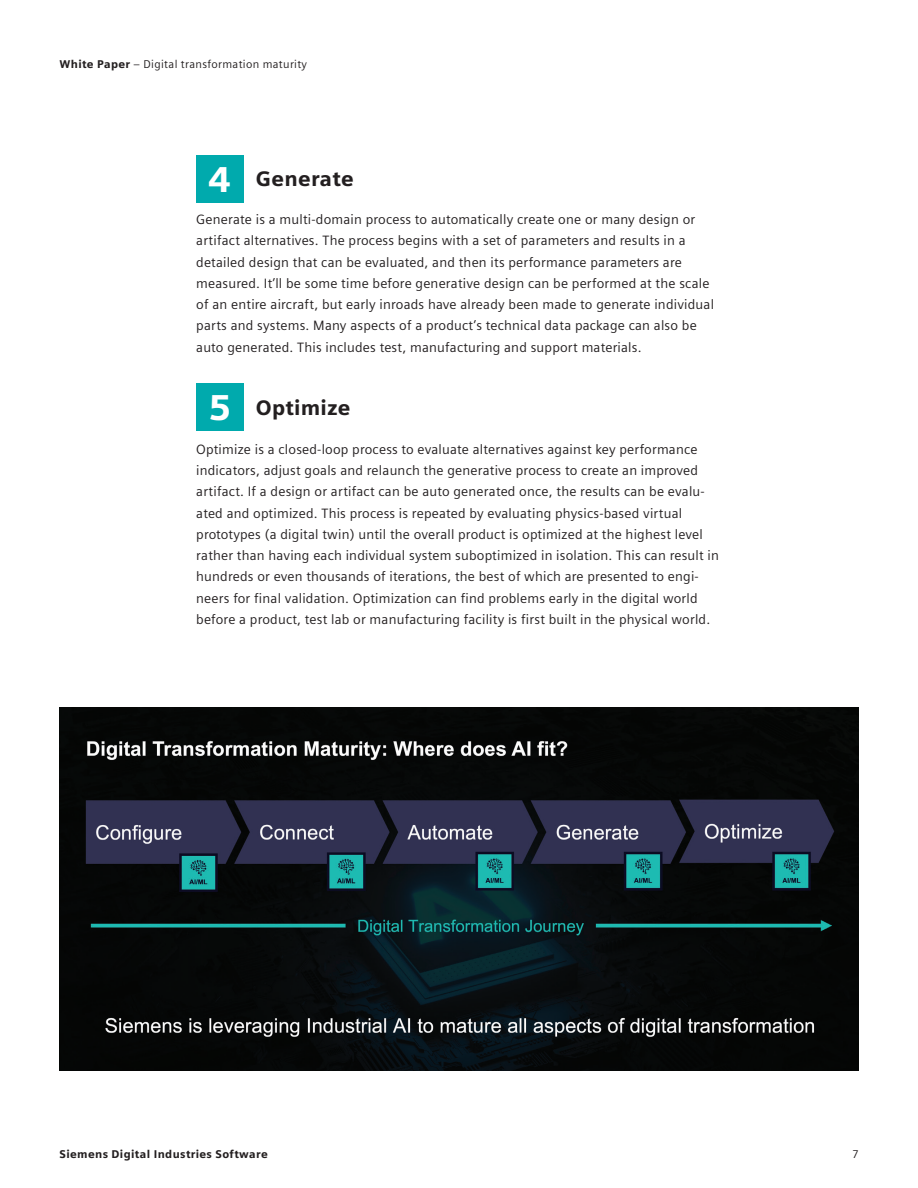
<style>
.page{position:relative;width:918px;height:1188px;background:#fff}
.page>*{position:absolute;margin:0;border:0;box-sizing:border-box;transform-origin:0 0}
._07__D_T_Number_24pt_120{font:900 36px "Siemens Sans";color:#fff}
.Larger_subhead{font:900 21px "Siemens Sans";letter-spacing:.015em;color:#231f20}
.Body_Copy_9pt_5mm{font:13.5px/21.3px "Siemens Sans";letter-spacing:.015em;color:#231f20}
.t1{font:11.25px "Siemens Sans";letter-spacing:.03em;color:#231f20}
.t2{font:900 11.25px "Siemens Sans";letter-spacing:.03em;color:#231f20}
.s1{font-weight:900}
</style>
<div class="page">
<div style="left:196px;top:155px;width:47px;height:47px;background:#00aaad"></div>
<div style="left:196px;top:384px;width:47px;height:47px;background:#00aaad"></div>
<img style="left:59px;top:708px;width:799px;height:363px">
<p class="t1" style="left:60px;top:55px;width:249px"><span class="s1">White Paper</span> – Digital transformation maturity</p>
<p class="_07__D_T_Number_24pt_120" style="left:209px;top:150px;width:24px">4</p>
<p class="Larger_subhead" style="left:256px;top:162px;width:100px">Generate</p>
<p class="Body_Copy_9pt_5mm" style="left:196px;top:208px;width:519px">Generate is a multi-domain process to automatically create one or many design or artifact alternatives. The process begins with a set of parameters and results in a detailed design that can be evaluated, and then its performance parameters are measured. It’ll be some time before generative design can be performed at the scale of an entire aircraft, but early inroads have already been made to generate individual parts and systems. Many aspects of a product’s technical data package can also be auto generated. This includes test, manufacturing and support materials.</p>
<p class="_07__D_T_Number_24pt_120" style="left:209px;top:379px;width:23px">5</p>
<p class="Larger_subhead" style="left:256px;top:391px;width:96px">Optimize</p>
<p class="Body_Copy_9pt_5mm" style="left:196px;top:438px;width:524px">Optimize is a closed-loop process to evaluate alternatives against key performance indicators, adjust goals and relaunch the generative process to create an improved artifact. If a design or artifact can be auto generated once, the results can be evalu&shy;ated and optimized. This process is repeated by evaluating physics-based virtual prototypes (a digital twin) until the overall product is optimized at the highest level rather than having each individual system suboptimized in isolation. This can result in hundreds or even thousands of iterations, the best of which are presented to engi&shy;neers for final validation. Optimization can find problems early in the digital world before a product, test lab or manufacturing facility is first built in the physical world.</p>
<p class="t2" style="left:60px;top:1145px;width:210px">Siemens Digital Industries Software</p>
<p class="t1" style="left:853px;top:1146px;width:7px">7</p>
</div>
